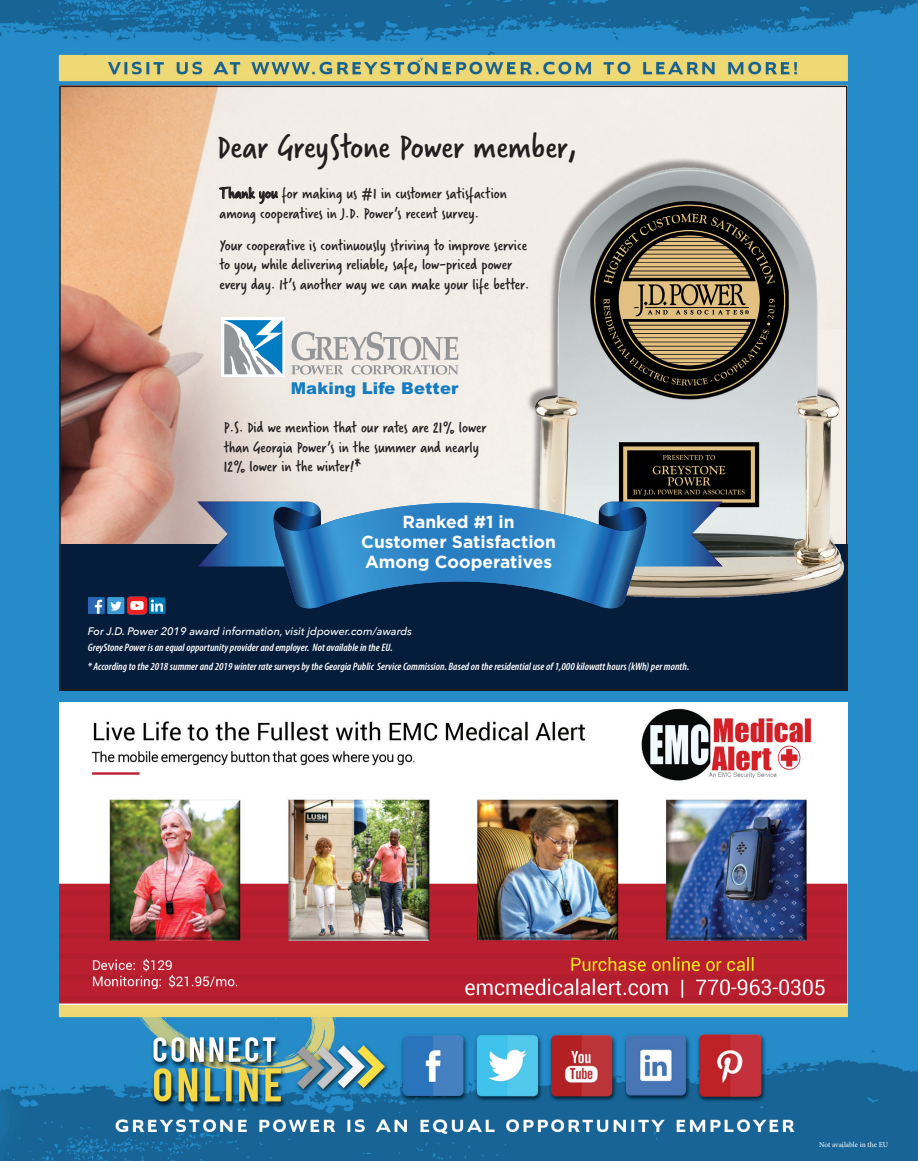
<style>
.page{position:relative;width:918px;height:1161px;background:#fff}
.page>*{position:absolute;margin:0;border:0;box-sizing:border-box;transform-origin:0 0}
.t1{font:36px "Verveine";color:#231f20}
.t2{font:700 17.4px/20.2px "Gotham";color:#fff;text-align:center}
.t3{font:16.5px/19.8px "Verveine";color:#231f20}
.t4{font:900 16.35px "Arial";letter-spacing:.01em;color:#147cc1}
.t5{font:italic 500 10.95px "Avenir Next";color:#fff}
.t6{font:italic 600 condensed 10.8px/18.9px "Myriad Pro";color:#fff}
.t7{font:7.5px "Minion Pro";color:#fff}
</style>
<div class="page">
<img style="left:0;top:0;width:918px;height:1161px">
<img style="left:59px;top:85px;width:789px;height:459px">
<div style="left:59px;top:544px;width:789px;height:146px;background:#051c3b"></div>
<svg style="left:291px;top:332px;width:168px;height:43px;background:#d4d1ce"></svg>
<svg style="left:222px;top:317px;width:63px;height:60px"></svg>
<svg style="left:224px;top:320px;width:58px;height:54px"></svg>
<svg style="left:219px;top:182px;width:59px;height:22px"></svg>
<img style="left:107px;top:597px;width:17px;height:17px">
<svg style="left:88px;top:597px;width:17px;height:17px"></svg>
<svg style="left:149px;top:597px;width:17px;height:17px"></svg>
<img style="left:128px;top:597px;width:18px;height:18px">
<img style="left:521px;top:124px;width:324px;height:474px">
<svg style="left:197px;top:502px;width:526px;height:107px"></svg>
<img style="left:59px;top:702px;width:789px;height:302px">
<h1 class="t1" style="left:217px;top:122px;width:361px">Dear GreyStone Power member,</h1>
<p class="t3" style="left:220px;top:183px;width:289px">Thank you for making us #1 in customer satisfaction among cooperatives in J.D. Power’s recent survey.</p>
<p class="t3" style="left:220px;top:235px;width:311px">Your cooperative is continuously striving to improve service to you, while delivering reliable, safe, low-priced power every day. It’s another way we can make your life better.</p>
<p class="t4" style="left:291px;top:377px;width:169px">Making Life Better</p>
<p class="t3" style="left:224px;top:417px;width:264px">P.S. Did we mention that our rates are 21% lower than Georgia Power’s in the summer and nearly<br>12% lower in the winter!*</p>
<p class="t2" style="left:361px;top:511px;width:196px">Ranked #1 in<br>Customer Satisfaction<br>Among Cooperatives</p>
<p class="t5" style="left:88px;top:622px;width:326px">For J.D. Power 2019 award information, visit jdpower.com/awards</p>
<p class="t6" style="left:88px;top:638px;width:603px">GreyStone Power is an equal opportunity provider and employer. Not available in the EU.<br>* According to the 2018 summer and 2019 winter rate surveys by the Georgia Public Service Commission. Based on the residential use of 1,000 kilowatt hours (kWh) per month.</p>
<p class="t7" style="left:819px;top:1140px;width:71px">Not available in the EU</p>
</div>
